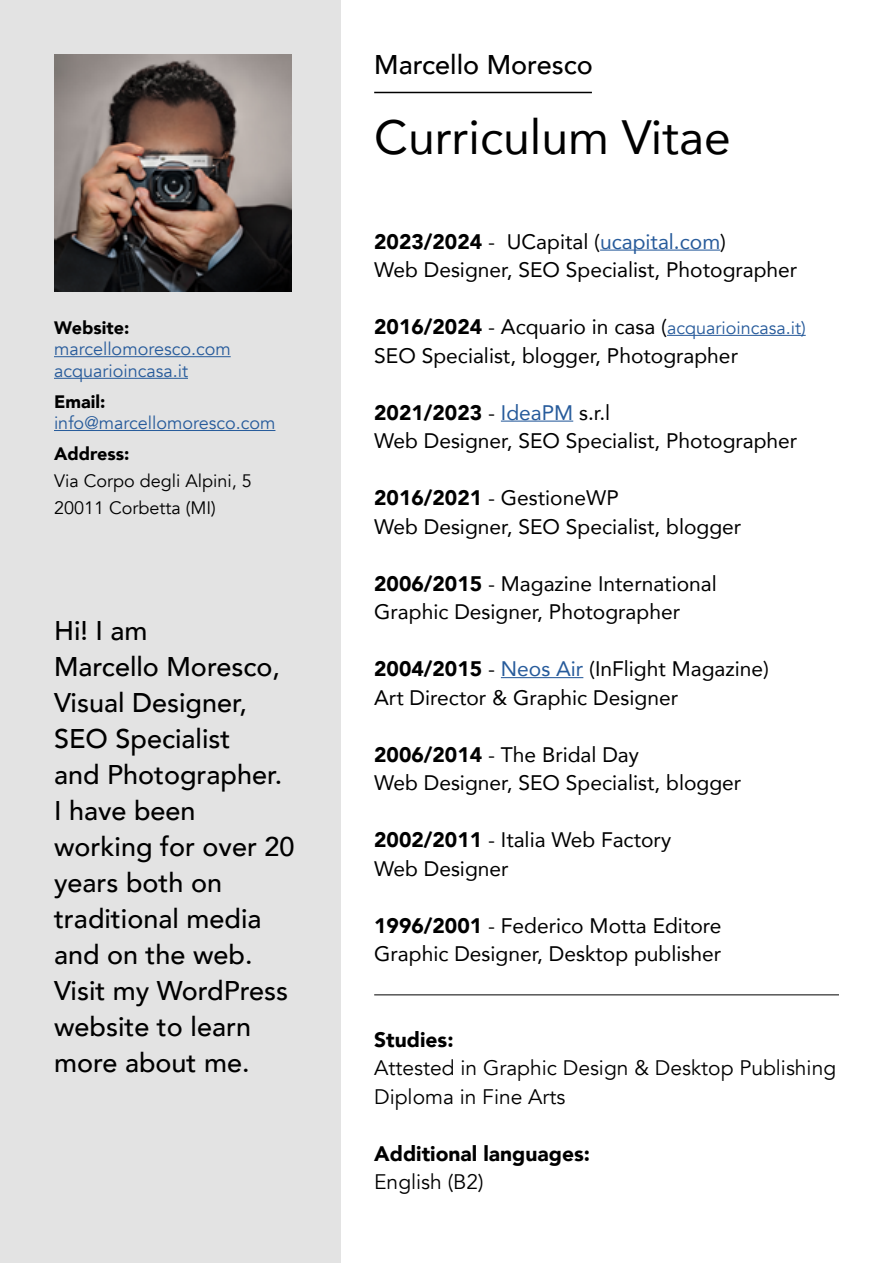
<style>
.page{position:relative;width:893px;height:1263px;background:#fff}
.page>*{position:absolute;margin:0;border:0;box-sizing:border-box;transform-origin:0 0}
.t1{font:48px "Avenir";color:#000}
.t2{font:500 27px/36px "Avenir";color:#000}
.t3{font:21px/28.5px "Avenir";color:#000}
.t4{font:21px/28.5px "Avenir";color:#000}
.t5{font:900 21px "Avenir";color:#000}
.t6{font:18px/21.6px "Avenir";color:#275b9b}
.t7{font:18px/27px "Avenir";color:#000}
.t8{font:900 18px "Avenir";color:#000}
.s1{font-weight:900}
.s2{color:#275b9b}
.s3{font-weight:900;font-size:21px;color:#000}
.s4{font-size:21px;color:#000}
</style>
<div class="page">
<div style="left:0;top:0;width:340px;height:1263px;background:#e3e3e3"></div>
<hr style="left:54px;top:356px;width:177px;height:1px;background:#275b9b">
<hr style="left:54px;top:378px;width:134px;height:1px;background:#275b9b">
<hr style="left:54px;top:430px;width:221px;height:1px;background:#275b9b">
<hr style="left:600px;top:250px;width:120px;height:1px;background:#275b9b">
<hr style="left:667px;top:335px;width:139px;height:1px;background:#275b9b">
<hr style="left:501px;top:421px;width:72px;height:1px;background:#275b9b">
<hr style="left:501px;top:677px;width:82px;height:1px;background:#275b9b">
<img style="left:54px;top:54px;width:237px;height:237px">
<hr style="left:374px;top:92px;width:218px;height:1px;background:#000">
<hr style="left:374px;top:994px;width:465px;height:1px;background:#000">
<p class="t8" style="left:54px;top:312px;width:77px">Website:</p>
<p class="t6" style="left:54px;top:339px;width:178px">marcellomoresco.com acquarioincasa.it</p>
<p class="t8" style="left:54px;top:386px;width:53px">Email:</p>
<p class="t6" style="left:54px;top:412px;width:223px">info@marcellomoresco.com</p>
<p class="t8" style="left:54px;top:438px;width:77px">Address:</p>
<p class="t7" style="left:54px;top:467px;width:199px">Via Corpo degli Alpini, 5<br>20011 Corbetta (MI)</p>
<p class="t2" style="left:54px;top:611px;width:242px">Hi! I am<br>Marcello Moresco,<br>Visual Designer,<br>SEO Specialist<br>and Photographer.<br>I have been working for over 20 years both on traditional media and on the web.<br>Visit my WordPress website to learn more about me.</p>
<p class="t2" style="left:374px;top:45px;width:220px">Marcello Moresco</p>
<h1 class="t1" style="left:374px;top:98px;width:358px">Curriculum Vitae</h1>
<p class="t3" style="left:374px;top:226px;width:425px"><span class="s1">2023/2024</span> - UCapital (<span class="s2">ucapital.com</span>)<br>Web Designer, SEO Specialist, Photographer</p>
<p class="t6" style="left:374px;top:317px;width:433px"><span class="s3">2016/2024</span> <span class="s4">- Acquario in casa (</span>acquarioincasa.it)</p>
<p class="t3" style="left:374px;top:340px;width:365px">SEO Specialist, blogger, Photographer</p>
<p class="t3" style="left:374px;top:397px;width:425px"><span class="s1">2021/2023</span> - <span class="s2">IdeaPM</span> s.r.l<br>Web Designer, SEO Specialist, Photographer</p>
<p class="t3" style="left:374px;top:483px;width:369px"><span class="s1">2016/2021</span> - GestioneWP<br>Web Designer, SEO Specialist, blogger</p>
<p class="t3" style="left:374px;top:568px;width:344px"><span class="s1">2006/2015</span> - Magazine International<br>Graphic Designer, Photographer</p>
<p class="t3" style="left:374px;top:654px;width:396px"><span class="s1">2004/2015</span> - <span class="s2">Neos Air</span> (InFlight Magazine)<br>Art Director &amp; Graphic Designer</p>
<p class="t3" style="left:374px;top:739px;width:369px"><span class="s1">2006/2014</span> - The Bridal Day<br>Web Designer, SEO Specialist, blogger</p>
<p class="t3" style="left:374px;top:825px;width:298px"><span class="s1">2002/2011</span> - Italia Web Factory<br>Web Designer</p>
<p class="t3" style="left:374px;top:910px;width:349px"><span class="s1">1996/2001</span> - Federico Motta Editore<br>Graphic Designer, Desktop publisher</p>
<p class="t5" style="left:374px;top:1021px;width:81px">Studies:</p>
<p class="t4" style="left:374px;top:1054px;width:463px">Attested in Graphic Design &amp; Desktop Publishing<br>Diploma in Fine Arts</p>
<p class="t5" style="left:374px;top:1135px;width:217px">Additional languages:</p>
<p class="t4" style="left:374px;top:1168px;width:111px">English (B2)</p>
</div>
